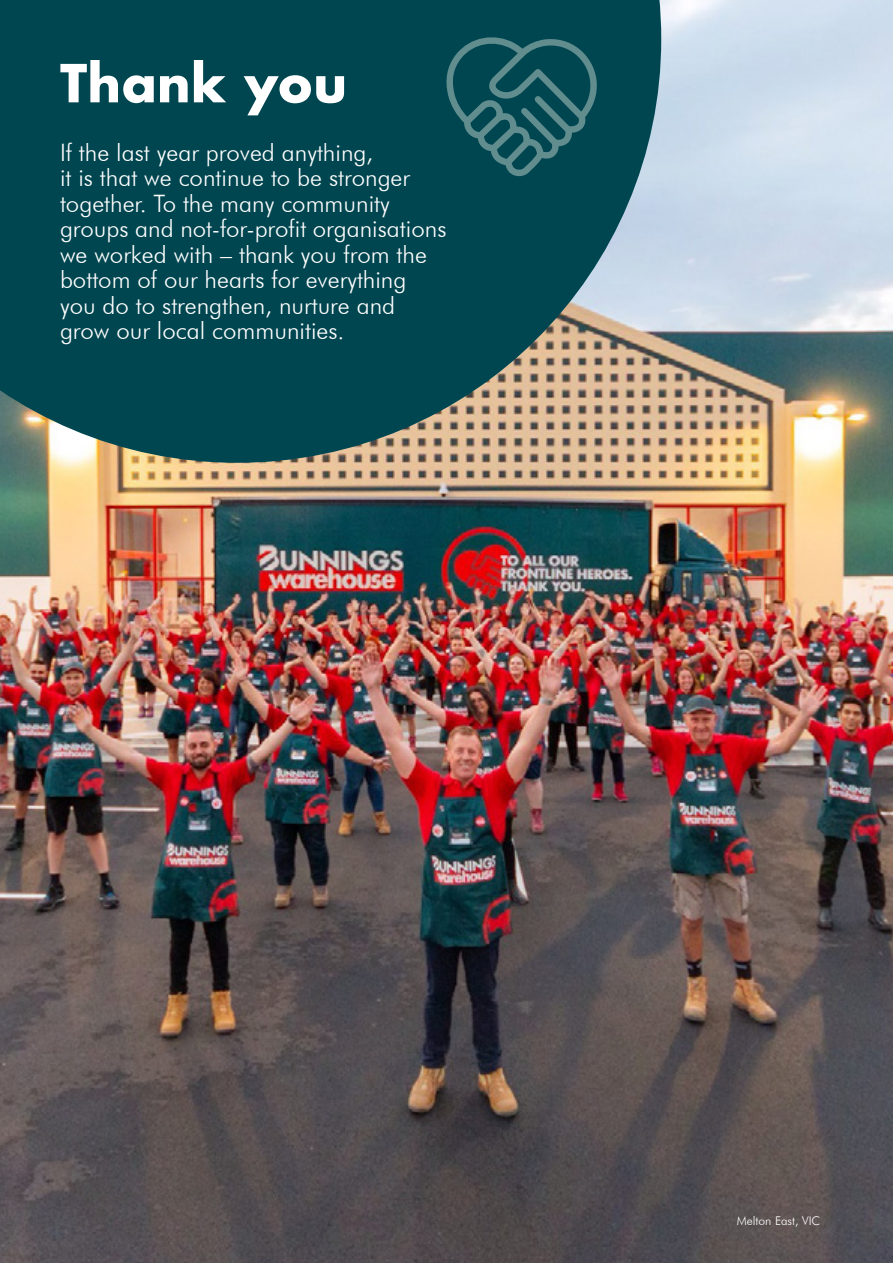
<style>
.page{position:relative;width:893px;height:1263px;background:#fff}
.page>*{position:absolute;margin:0;border:0;box-sizing:border-box;transform-origin:0 0}
.t1{font:700 51px "Futura";color:#fff}
.t2{font:300 24px/25.5px "Futura BT";color:#fff}
.t3{font:300 12px "Futura BT";color:#fff}
</style>
<div class="page">
<img style="left:0;top:0;width:893px;height:1263px">
<svg style="left:0;top:0;width:661px;height:463px;background:#1e565c"></svg>
<svg style="left:444px;top:32px;width:154px;height:144px;background:#185860"></svg>
<h1 class="t1" style="left:60px;top:46px;width:289px">Thank you</h1>
<p class="t2" style="left:60px;top:139px;width:388px">If the last year proved anything,<br>it is that we continue to be stronger together. To the many community groups and not-for-profit organisations we worked with – thank you from the bottom of our hearts for everything you do to strengthen, nurture and grow our local communities.</p>
<p class="t3" style="left:737px;top:1213px;width:85px">Melton East, VIC</p>
</div>
